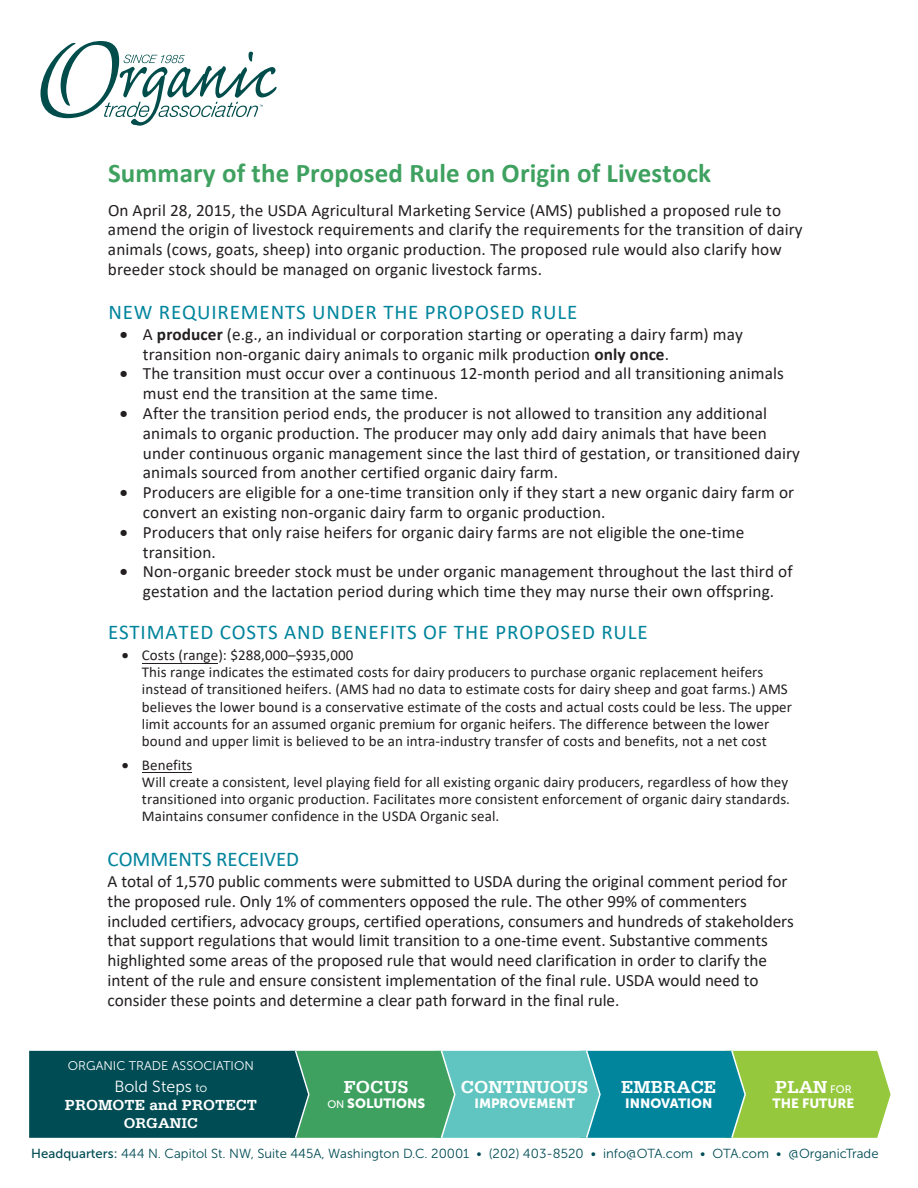
<style>
.page{position:relative;width:918px;height:1188px;background:#fff}
.page>*{position:absolute;margin:0;border:0;box-sizing:border-box;transform-origin:0 0}
.Text{font:700 27px "Calibri";letter-spacing:.005em;color:#3fa160}
.t1{font:21px "Calibri";letter-spacing:.04em;color:#00849c}
.Text-2{font:21px "Calibri";letter-spacing:.04em;color:#00859d}
.t2{font:21px "Calibri";letter-spacing:-.005em;color:#00849c}
.t3{font:700 18.3px "Serifa";color:#fff}
.Text-3{font:17.25px/19.8px "Calibri";letter-spacing:.005em;color:#231f20}
.t4{font:16.05px "Museo Sans 300";color:#fff}
.t5{font:700 15.45px "Serifa";color:#fff}
.t6{font:15px/17.2px "Calibri";letter-spacing:.005em;color:#231f20}
.t7{font:700 15px "Serifa";color:#fff}
.t8{font:13.35px "Museo Sans 900";color:#fff}
.t9{font:13.2px "Museo Sans 300";color:#004c54}
.t10{font:12.6px "Museo Sans 300";color:#fff}
.s1{font-weight:700}
.s2{font-size:12.6px}
.s3{font-family:"Museo Sans 500";font-size:10.8px}
.s4{font-family:"Museo Sans 500";font-weight:400;font-size:10.8px}
.s5{font-family:"Museo Sans 500"}
</style>
<div class="page">
<svg style="left:29px;top:1050px;width:862px;height:88px;background:#399074"></svg>
<svg style="left:41px;top:41px;width:236px;height:85px"></svg>
<hr style="left:142px;top:772px;width:50px;height:1px;background:#231f20">
<hr style="left:142px;top:663px;width:76px;height:1px;background:#231f20">
<p class="Text" style="left:108px;top:154px;width:605px">Summary of the Proposed Rule on Origin of Livestock</p>
<p class="Text-3" style="left:108px;top:199px;width:696px">On April 28, 2015, the USDA Agricultural Marketing Service (AMS) published a proposed rule to amend the origin of livestock requirements and clarify the requirements for the transition of dairy animals (cows, goats, sheep) into organic production. The proposed rule would also clarify how breeder stock should be managed on organic livestock farms.</p>
<p class="Text-2" style="left:108px;top:298px;width:470px">NEW REQUIREMENTS UNDER THE PROPOSED RULE</p>
<p class="Text-3" style="left:143px;top:324px;width:601px;text-indent:-23px">• A <span class="s1">producer</span> (e.g., an individual or corporation starting or operating a dairy farm) may transition non-organic dairy animals to organic milk production <span class="s1">only once</span>.</p>
<p class="Text-3" style="left:143px;top:363px;width:642px;text-indent:-23px">• The transition must occur over a continuous 12-month period and all transitioning animals must end the transition at the same time.</p>
<p class="Text-3" style="left:143px;top:403px;width:659px;text-indent:-23px">• After the transition period ends, the producer is not allowed to transition any additional animals to organic production. The producer may only add dairy animals that have been under continuous organic management since the last third of gestation, or transitioned dairy animals sourced from another certified organic dairy farm.</p>
<p class="Text-3" style="left:143px;top:482px;width:653px;text-indent:-23px">• Producers are eligible for a one-time transition only if they start a new organic dairy farm or convert an existing non-organic dairy farm to organic production.</p>
<p class="Text-3" style="left:143px;top:522px;width:603px;text-indent:-23px">• Producers that only raise heifers for organic dairy farms are not eligible the one-time transition.</p>
<p class="Text-3" style="left:120px;top:561px;width:674px;text-align:center">• Non-organic breeder stock must be under organic management throughout the last third of gestation and the lactation period during which time they may nurse their own offspring.</p>
<p class="t1" style="left:108px;top:618px;width:541px">ESTIMATED COSTS AND BENEFITS OF THE PROPOSED RULE</p>
<p class="t6" style="left:142px;top:646px;width:652px;text-indent:-20px">• Costs (range): $288,000–$935,000<br>This range indicates the estimated costs for dairy producers to purchase organic replacement heifers instead of transitioned heifers. (AMS had no data to estimate costs for dairy sheep and goat farms.) AMS believes the lower bound is a conservative estimate of the costs and actual costs could be less. The upper limit accounts for an assumed organic premium for organic heifers. The difference between the lower bound and upper limit is believed to be an intra-industry transfer of costs and benefits, not a net cost</p>
<p class="t6" style="left:142px;top:756px;width:650px;text-indent:-20px">• Benefits<br>Will create a consistent, level playing field for all existing organic dairy producers, regardless of how they transitioned into organic production. Facilitates more consistent enforcement of organic dairy standards.<br>Maintains consumer confidence in the USDA Organic seal.</p>
<p class="t2" style="left:108px;top:844px;width:193px">COMMENTS RECEIVED</p>
<p class="Text-3" style="left:108px;top:871px;width:688px">A total of 1,570 public comments were submitted to USDA during the original comment period for the proposed rule. Only 1% of commenters opposed the rule. The other 99% of commenters included certifiers, advocacy groups, certified operations, consumers and hundreds of stakeholders that support regulations that would limit transition to a one-time event. Substantive comments highlighted some areas of the proposed rule that would need clarification in order to clarify the intent of the rule and ensure consistent implementation of the final rule. USDA would need to consider these points and determine a clear path forward in the final rule.</p>
<p class="t10" style="left:68px;top:1058px;width:188px">ORGANIC TRADE ASSOCIATION</p>
<p class="t4" style="left:114px;top:1077px;width:95px">Bold Steps <span class="s2">to</span></p>
<p class="t5" style="left:65px;top:1096px;width:194px">PROMOTE and PROTECT</p>
<p class="t7" style="left:124px;top:1114px;width:76px">ORGANIC</p>
<p class="t3" style="left:344px;top:1077px;width:66px">FOCUS</p>
<p class="t8" style="left:327px;top:1096px;width:99px"><span class="s3">ON</span> SOLUTIONS</p>
<p class="t3" style="left:461px;top:1077px;width:129px">CONTINUOUS</p>
<p class="t8" style="left:474px;top:1096px;width:102px">IMPROVEMENT</p>
<p class="t3" style="left:621px;top:1077px;width:96px">EMBRACE</p>
<p class="t8" style="left:625px;top:1096px;width:89px">INNOVATION</p>
<p class="t3" style="left:775px;top:1077px;width:78px">PLAN <span class="s4">FOR</span></p>
<p class="t8" style="left:772px;top:1096px;width:84px">THE FUTURE</p>
<p class="t9" style="left:31px;top:1147px;width:849px"><span class="s5">Headquarters:</span> 444 N. Capitol St. NW, Suite 445A, Washington D.C. 20001 • (202) 403-8520 • info@OTA.com • OTA.com • @OrganicTrade</p>
</div>
